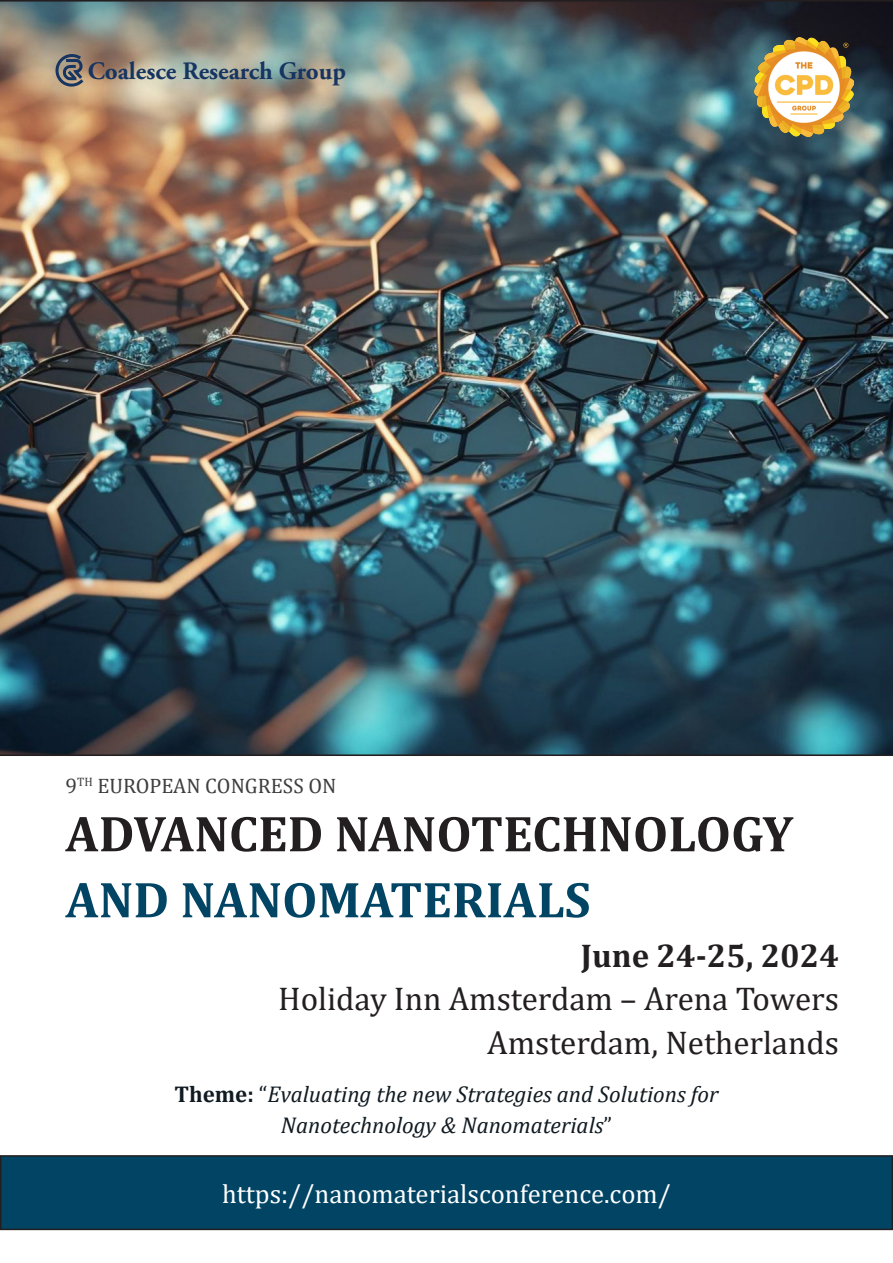
<style>
.page{position:relative;width:893px;height:1263px;background:#fff}
.page>*{position:absolute;margin:0;border:0;box-sizing:border-box;transform-origin:0 0}
.t1{font:700 51px/66px "Cambria";color:#231f20}
.t2{font:33px "Cambria";color:#231f20}
.t3{font:700 33px "Cambria";color:#231f20}
.t4{font:26.7px "Cambria";color:#fff}
.t5{font:700 25.05px "Adobe Garamond Pro";color:#163561}
.t6{font:italic 22.95px/30.5px "Cambria";color:#101a21;text-align:center}
.t7{font:21px "Cambria";color:#3e3e3f}
.s1{color:#014464}
.s2{font-weight:700;font-style:normal}
.s3{font-style:normal}
</style>
<div class="page">
<img style="left:0;top:0;width:893px;height:756px">
<div style="left:1px;top:1156px;width:891px;height:73px;background:#014464"></div>
<div style="left:0;top:1155px;width:893px;height:75px;border:2px solid #231f20"></div>
<svg style="left:52px;top:51px;width:35px;height:36px"></svg>
<img style="left:755px;top:37px;width:98px;height:99px">
<p class="t5" style="left:88px;top:57px;width:260px">Coalesce Research Group</p>
<p class="t7" style="left:65px;top:774px;width:272px">9<sup>TH</sup> EUROPEAN CONGRESS ON</p>
<p class="t1" style="left:65px;top:799px;width:729px">ADVANCED NANOTECHNOLOGY<br><span class="s1">AND NANOMATERIALS</span></p>
<p class="t3" style="left:581px;top:932px;width:259px">June 24-25, 2024</p>
<p class="t2" style="left:278px;top:980px;width:562px">Holiday Inn Amsterdam – Arena Towers</p>
<p class="t2" style="left:487px;top:1023px;width:353px">Amsterdam, Netherlands</p>
<p class="t6" style="left:174px;top:1078px;width:546px"><span class="s2">Theme:</span> <span class="s3">“</span>Evaluating the new Strategies and Solutions for<br>Nanotechnology &amp; Nanomaterials<span class="s3">”</span></p>
<p class="t4" style="left:222px;top:1178px;width:450px">https://nanomaterialsconference.com/</p>
</div>
